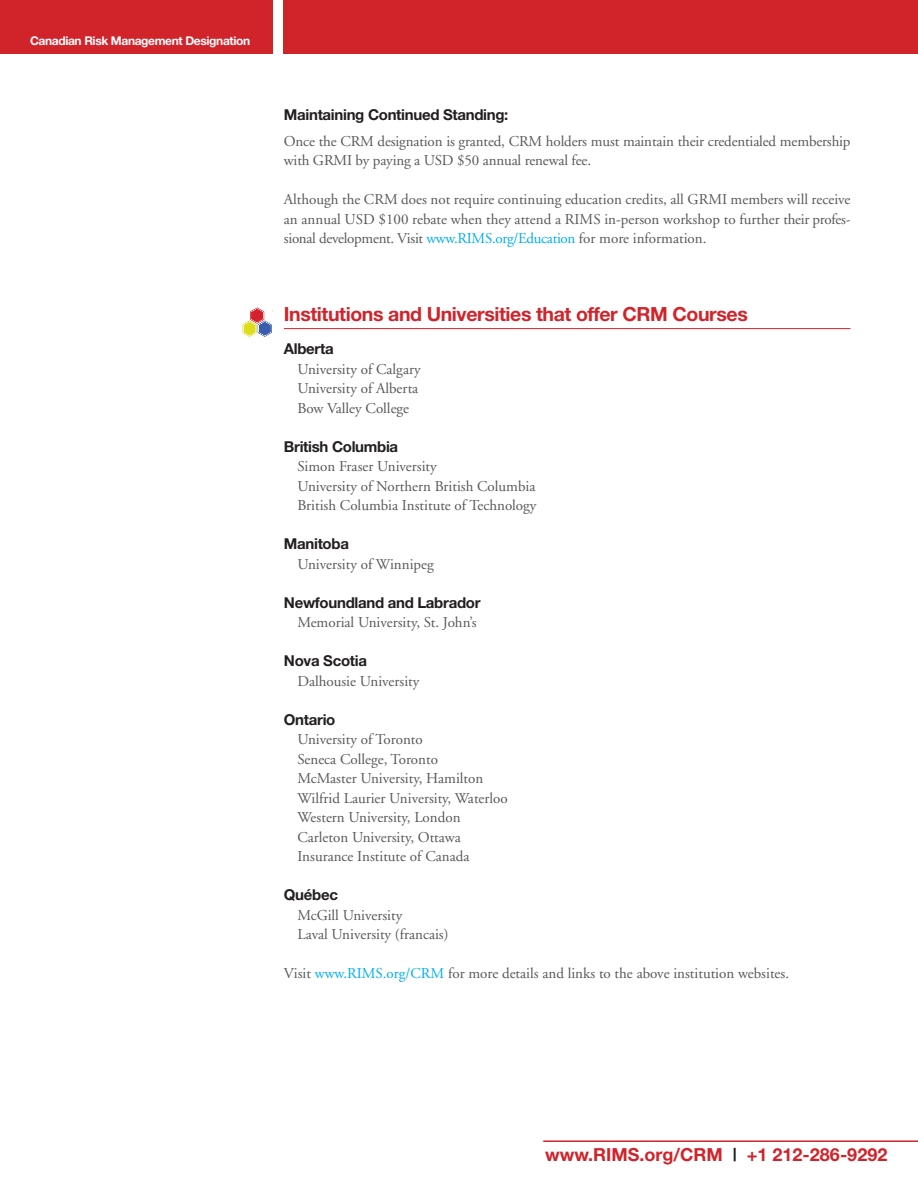
<style>
.page{position:relative;width:918px;height:1188px;background:#fff}
.page>*{position:absolute;margin:0;border:0;box-sizing:border-box;transform-origin:0 0}
.t1{font:700 19.5px "Helvetica Neue";letter-spacing:-.02em;color:#d1232a}
.t2{font:700 18px "Helvetica Neue";color:#d1232a}
.t3{font:15px/19.5px "Adobe Garamond";color:#57585a}
.t4{font:700 15px "Helvetica Neue";letter-spacing:-.02em;color:#231f20}
.t5{font:700 12px "Helvetica Neue";letter-spacing:-.03em;color:#fff}
.s1{color:#00aeef}
.s2{color:#231f20}
</style>
<div class="page">
<hr style="left:284px;top:328px;width:566px;height:1px;background:#d1232a">
<div style="left:0;top:0;width:273px;height:54px;background:#d1232a"></div>
<div style="left:284px;top:0;width:634px;height:54px;background:#d1232a"></div>
<hr style="left:543px;top:1140px;width:375px;height:2px;background:#d1232a">
<svg style="left:243px;top:307px;width:29px;height:30px"></svg>
<p class="t5" style="left:30px;top:33px;width:222px">Canadian Risk Management Designation</p>
<p class="t4" style="left:284px;top:105px;width:226px">Maintaining Continued Standing:</p>
<p class="t3" style="left:284px;top:132px;width:568px">Once the CRM designation is granted, CRM holders must maintain their credentialed membership with GRMI by paying a USD $50 annual renewal fee.</p>
<p class="t3" style="left:284px;top:190px;width:568px;text-align:justify">Although the CRM does not require continuing education credits, all GRMI members will receive an annual USD $100 rebate when they attend a RIMS in-person workshop to further their profes&shy;sional development. Visit <span class="s1">www.RIMS.org/Education</span> for more information.</p>
<p class="t1" style="left:284px;top:302px;width:465px">Institutions and Universities that offer CRM Courses</p>
<p class="t4" style="left:284px;top:340px;width:51px">Alberta</p>
<p class="t3" style="left:297px;top:360px;width:125px">University of Calgary</p>
<p class="t3" style="left:297px;top:379px;width:122px">University of Alberta</p>
<p class="t3" style="left:297px;top:399px;width:113px">Bow Valley College</p>
<p class="t4" style="left:284px;top:437px;width:116px">British Columbia</p>
<p class="t3" style="left:297px;top:457px;width:141px">Simon Fraser University</p>
<p class="t3" style="left:297px;top:477px;width:240px">University of Northern British Columbia</p>
<p class="t3" style="left:297px;top:496px;width:241px">British Columbia Institute of Technology</p>
<p class="t4" style="left:284px;top:535px;width:67px">Manitoba</p>
<p class="t3" style="left:297px;top:555px;width:138px">University of Winnipeg</p>
<p class="t4" style="left:284px;top:593px;width:198px">Newfoundland and Labrador</p>
<p class="t3" style="left:297px;top:613px;width:181px">Memorial University, St. John’s</p>
<p class="t4" style="left:284px;top:652px;width:85px">Nova Scotia</p>
<p class="t3" style="left:297px;top:672px;width:124px">Dalhousie University</p>
<p class="t4" style="left:284px;top:710px;width:53px">Ontario</p>
<p class="t3" style="left:297px;top:730px;width:127px">University of Toronto</p>
<p class="t3" style="left:297px;top:750px;width:142px">Seneca College, Toronto</p>
<p class="t3" style="left:297px;top:769px;width:187px">McMaster University, Hamilton</p>
<p class="t3" style="left:297px;top:789px;width:212px">Wilfrid Laurier University, Waterloo</p>
<p class="t3" style="left:297px;top:808px;width:165px">Western University, London</p>
<p class="t3" style="left:297px;top:828px;width:165px">Carleton University, Ottawa</p>
<p class="t3" style="left:297px;top:847px;width:174px">Insurance Institute of Canada</p>
<p class="t4" style="left:284px;top:886px;width:56px">Québec</p>
<p class="t3" style="left:297px;top:906px;width:106px">McGill University</p>
<p class="t3" style="left:297px;top:925px;width:153px">Laval University (francais)</p>
<p class="t3" style="left:284px;top:964px;width:507px">Visit <span class="s1">www.RIMS.org/CRM</span> for more details and links to the above institution websites.</p>
<p class="t2" style="left:545px;top:1143px;width:344px">www.RIMS.org/CRM <span class="s2">|</span> +1 212-286-9292</p>
</div>
